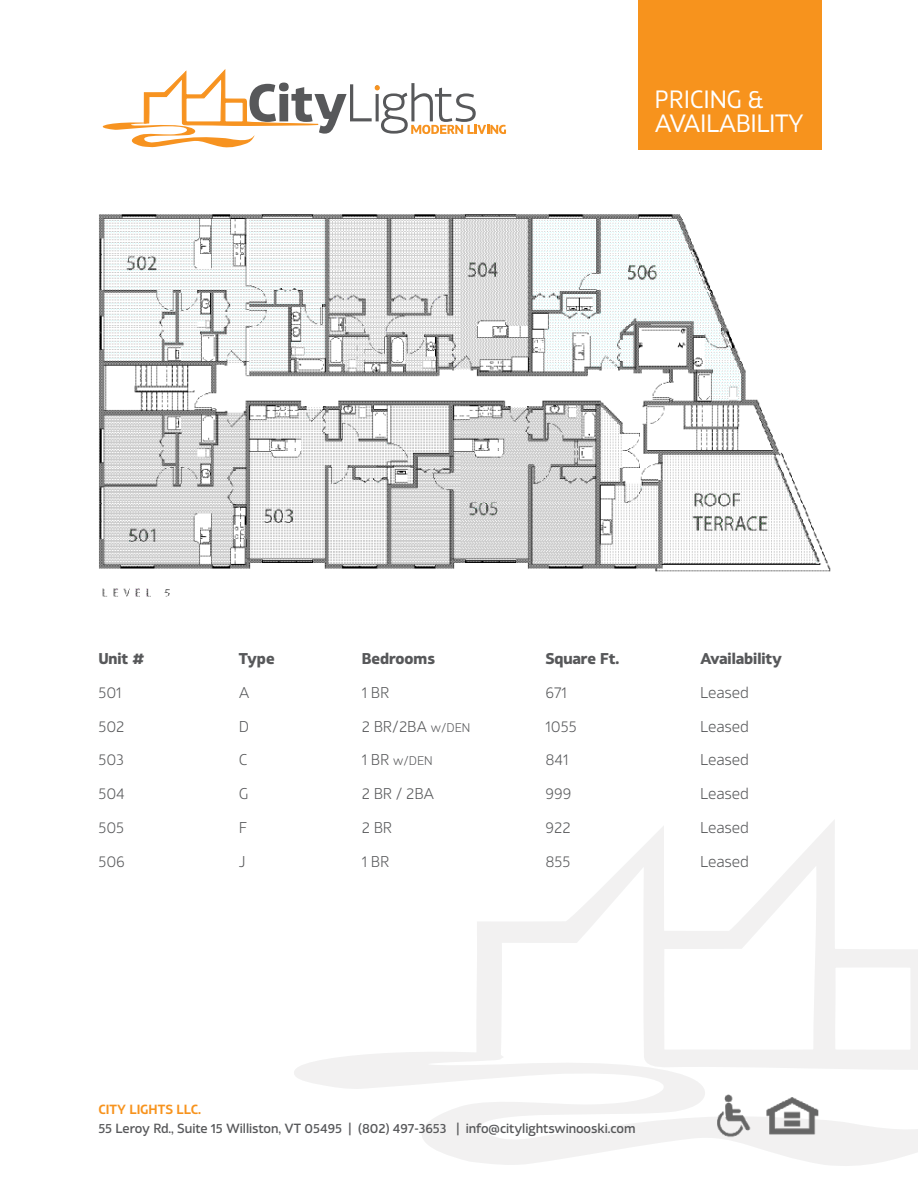
<style>
.page{position:relative;width:918px;height:1188px;background:#fff}
.page>*{position:absolute;margin:0;border:0;box-sizing:border-box;transform-origin:0 0}
.t1{font:24px "Xyngia";letter-spacing:-.02em;color:#fff}
.t2{font:300 15px "Xyngia";color:#57585a}
.t3{font:700 15px "Xyngia";letter-spacing:-.005em;color:#57585a}
.t4{font:500 12.75px/19.5px "Xyngia";letter-spacing:-.005em;color:#57585a}
.t5{font:300 12px "Xyngia";color:#57585a}
.s1{font-size:12px}
.s2{font-size:15px}
.s3{font-weight:600;color:#f7931d}
</style>
<div class="page">
<svg style="left:477px;top:820px;width:441px;height:229px"></svg>
<svg style="left:294px;top:1049px;width:624px;height:117px"></svg>
<svg style="left:102px;top:69px;width:404px;height:79px"></svg>
<img style="left:700px;top:1088px;width:136px;height:55px">
<div style="left:638px;top:0;width:184px;height:149px;background:#f7931d"></div>
<img style="left:99px;top:214px;width:732px;height:383px">
<p class="t1" style="left:655px;top:82px;width:110px">PRICING &amp;</p>
<p class="t1" style="left:655px;top:106px;width:151px">AVAILABILITY</p>
<p class="t3" style="left:98px;top:647px;width:47px">Unit #</p>
<p class="t3" style="left:239px;top:647px;width:37px">Type</p>
<p class="t3" style="left:362px;top:647px;width:75px">Bedrooms</p>
<p class="t3" style="left:545px;top:647px;width:76px">Square Ft.</p>
<p class="t3" style="left:700px;top:647px;width:83px">Availability</p>
<p class="t2" style="left:98px;top:681px;width:25px">501</p>
<p class="t2" style="left:239px;top:681px;width:12px">A</p>
<p class="t2" style="left:362px;top:681px;width:29px">1 BR</p>
<p class="t2" style="left:545px;top:681px;width:23px">671</p>
<p class="t2" style="left:700px;top:681px;width:50px">Leased</p>
<p class="t2" style="left:98px;top:715px;width:28px">502</p>
<p class="t2" style="left:239px;top:715px;width:12px">D</p>
<p class="t2" style="left:362px;top:715px;width:110px">2 BR/2BA <span class="s1">w/DEN</span></p>
<p class="t2" style="left:545px;top:715px;width:33px">1055</p>
<p class="t2" style="left:700px;top:715px;width:50px">Leased</p>
<p class="t2" style="left:98px;top:749px;width:27px">503</p>
<p class="t2" style="left:239px;top:749px;width:10px">C</p>
<p class="t5" style="left:362px;top:752px;width:72px"><span class="s2">1 BR</span> w/DEN</p>
<p class="t2" style="left:545px;top:749px;width:25px">841</p>
<p class="t2" style="left:700px;top:749px;width:50px">Leased</p>
<p class="t2" style="left:98px;top:783px;width:28px">504</p>
<p class="t2" style="left:239px;top:783px;width:11px">G</p>
<p class="t2" style="left:362px;top:783px;width:74px">2 BR / 2BA</p>
<p class="t2" style="left:545px;top:783px;width:28px">999</p>
<p class="t2" style="left:700px;top:783px;width:50px">Leased</p>
<p class="t2" style="left:98px;top:816px;width:27px">505</p>
<p class="t2" style="left:239px;top:816px;width:10px">F</p>
<p class="t2" style="left:362px;top:816px;width:32px">2 BR</p>
<p class="t2" style="left:545px;top:816px;width:27px">922</p>
<p class="t2" style="left:700px;top:816px;width:50px">Leased</p>
<p class="t2" style="left:98px;top:850px;width:28px">506</p>
<p class="t2" style="left:239px;top:850px;width:8px">J</p>
<p class="t2" style="left:362px;top:850px;width:29px">1 BR</p>
<p class="t2" style="left:545px;top:850px;width:27px">855</p>
<p class="t2" style="left:700px;top:850px;width:50px">Leased</p>
<p class="t4" style="left:98px;top:1099px;width:539px"><span class="s3">CITY LIGHTS LLC.<br></span>55 Leroy Rd., Suite 15 Williston, VT 05495 | (802) 497-3653 | info@citylightswinooski.com</p>
</div>
